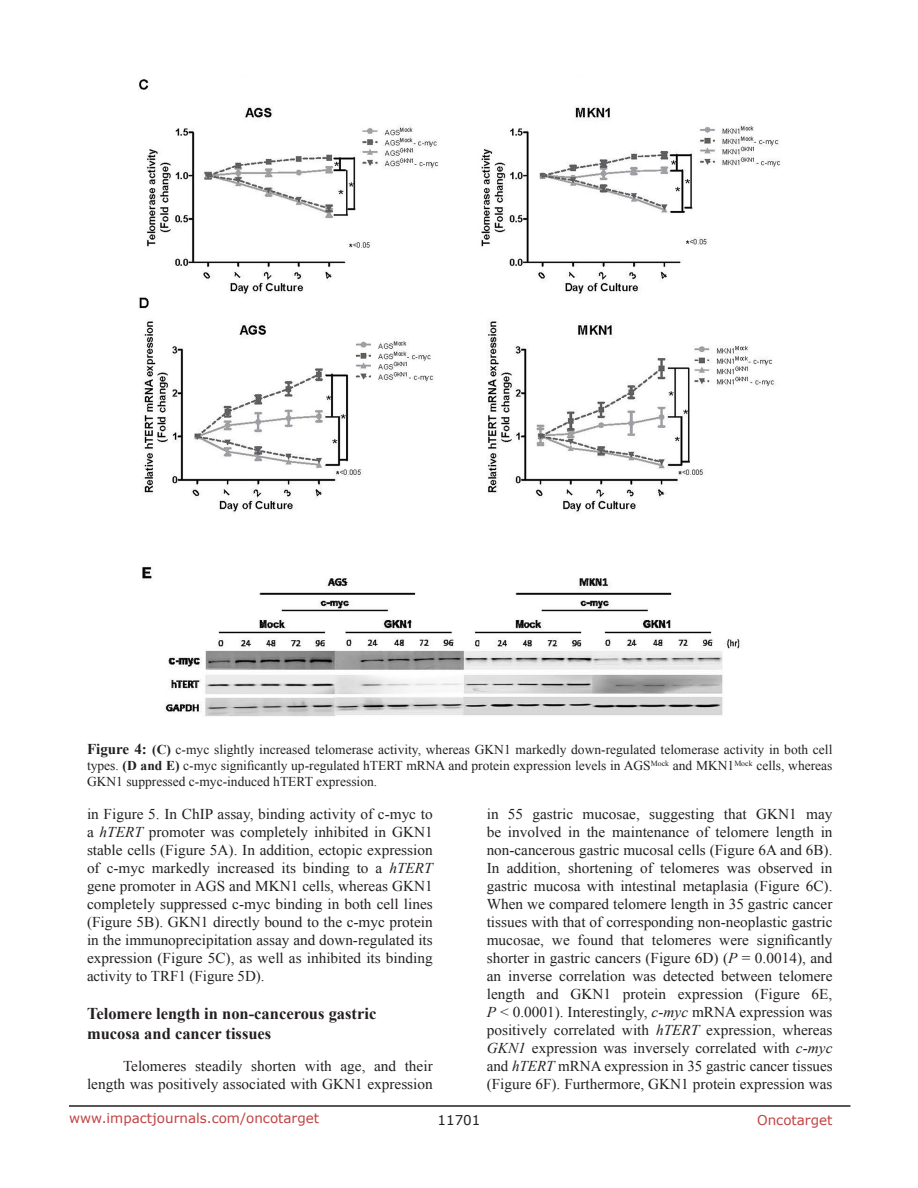
<style>
.page{position:relative;width:918px;height:1188px;background:#fff}
.page>*{position:absolute;margin:0;border:0;box-sizing:border-box;transform-origin:0 0}
.SubHeading{font:700 16.5px/19.8px "Times New Roman";color:#231f20}
.BodyText{font:15px/18px "Times New Roman";color:#231f20;text-align:justify}
.FigureText{font:13.5px/16.2px "Times New Roman";color:#231f20;text-align:justify}
.t1{font:13.5px "Verdana";color:#c24141}
.t2{font:13.5px "Verdana";color:#231f20}
.s1{font-weight:700;font-size:15px}
.s2{font-weight:700}
.s3{font-style:italic}
</style>
<div class="page">
<hr style="left:69px;top:1105px;width:781px;height:2px;background:#231f20">
<img style="left:139px;top:79px;width:642px;height:638px">
<p class="FigureText" style="left:87px;top:741px;width:747px"><span class="s1">Figure 4:</span> <span class="s2">(C)</span> c-myc slightly increased telomerase activity, whereas GKN1 markedly down-regulated telomerase activity in both cell types. <span class="s2">(D and E)</span> c-myc significantly up-regulated hTERT mRNA and protein expression levels in AGS<sup>Mock</sup> and MKN1<sup>Mock</sup> cells, whereas GKN1 suppressed c-myc-induced hTERT expression.</p>
<p class="BodyText" style="left:87px;top:804px;width:347px">in Figure 5. In ChIP assay, binding activity of c-myc to a <span class="s3">hTERT</span> promoter was completely inhibited in GKN1 stable cells (Figure 5A). In addition, ectopic expression of c-myc markedly increased its binding to a <span class="s3">hTERT </span>gene promoter in AGS and MKN1 cells, whereas GKN1 completely suppressed c-myc binding in both cell lines (Figure 5B). GKN1 directly bound to the c-myc protein in the immunoprecipitation assay and down-regulated its expression (Figure 5C), as well as inhibited its binding activity to TRF1 (Figure 5D).</p>
<p class="SubHeading" style="left:87px;top:1004px;width:291px">Telomere length in non-cancerous gastric mucosa and cancer tissues</p>
<p class="BodyText" style="left:87px;top:1057px;width:347px;text-align:right">Telomeres steadily shorten with age, and their length was positively associated with GKN1 expression</p>
<p class="BodyText" style="left:487px;top:804px;width:347px">in 55 gastric mucosae, suggesting that GKN1 may be involved in the maintenance of telomere length in non-cancerous gastric mucosal cells (Figure 6A and 6B).<br>In addition, shortening of telomeres was observed in gastric mucosa with intestinal metaplasia (Figure 6C).<br>When we compared telomere length in 35 gastric cancer tissues with that of corresponding non-neoplastic gastric mucosae, we found that telomeres were significantly shorter in gastric cancers (Figure 6D) (<span class="s3">P</span> = 0.0014), and an inverse correlation was detected between telomere length and GKN1 protein expression (Figure 6E, <span class="s3">P</span> &lt; 0.0001). Interestingly, <span class="s3">c-myc</span> mRNA expression was positively correlated with <span class="s3">hTERT</span> expression, whereas <span class="s3">GKN1</span> expression was inversely correlated with <span class="s3">c-myc </span>and <span class="s3">hTERT</span> mRNA expression in 35 gastric cancer tissues (Figure 6F). Furthermore, GKN1 protein expression was</p>
<p class="t1" style="left:69px;top:1109px;width:252px">www.impactjournals.com/oncotarget</p>
<p class="t2" style="left:438px;top:1111px;width:44px">11701</p>
<p class="t1" style="left:757px;top:1111px;width:77px">Oncotarget</p>
</div>
